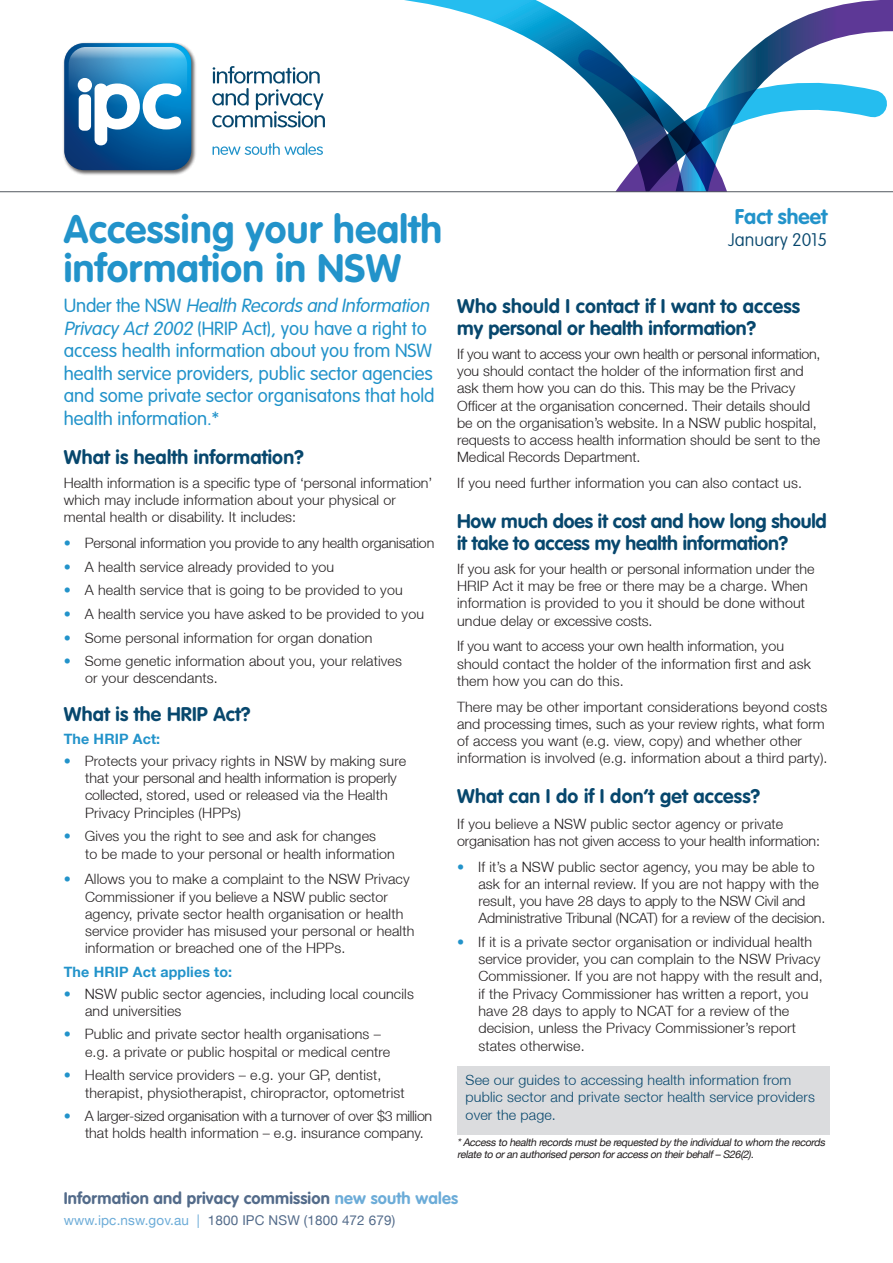
<style>
.page{position:relative;width:893px;height:1263px;background:#fff}
.page>*{position:absolute;margin:0;border:0;box-sizing:border-box;transform-origin:0 0}
.t1{font:700 39px/39px "VAG Rounded Std";letter-spacing:.01em;color:#2293ca}
.t2{font:700 21px "VAG Rounded Std";color:#2293ca}
.t3{font:700 19.5px/22.5px "VAG Rounded Std";color:#07476d}
.t4{font:300 18.75px/22.5px "VAG Rounded Std";color:#2293ca}
.t5{font:100 18px "VAG Rounded Std";color:#07476d}
.t6{font:700 16.5px "VAG Rounded Std";letter-spacing:.01em;color:#536b8a}
.t7{font:300 14.25px/17.2px "Helvetica Neue LT";letter-spacing:.01em;color:#231f20}
.t8{font:300 14.25px/17.2px "Helvetica Neue LT";letter-spacing:-.01em;color:#231f20}
.t9{font:300 14.25px "Helvetica Neue LT";letter-spacing:.01em;color:#07476d}
.t10{font:300 14.25px/17.2px "Helvetica Neue LT";letter-spacing:-.02em;color:#231f20}
.t11{font:300 14.25px "Helvetica Neue LT";letter-spacing:-.015em;color:#231f20}
.t12{font:700 14.25px "Helvetica Neue LT";letter-spacing:.01em;color:#2293ca}
.t13{font:13.5px "Helvetica Neue LT";letter-spacing:.01em;color:#536b8a}
.t14{font:italic 10.5px/12px "Helvetica Neue LT";color:#231f20}
.s1{font-style:italic}
.s2{color:#2293ca}
.s3{color:#6cacd8}
</style>
<div class="page">
<svg style="left:732px;top:0;width:161px;height:81px"></svg>
<svg style="left:687px;top:81px;width:200px;height:110px"></svg>
<svg style="left:323px;top:0;width:364px;height:191px"></svg>
<hr style="left:0;top:191px;width:893px;height:1px;background:#535860">
<img style="left:63px;top:42px;width:133px;height:133px">
<svg style="left:213px;top:143px;width:110px;height:12px"></svg>
<svg style="left:212px;top:66px;width:113px;height:61px"></svg>
<svg style="left:64px;top:43px;width:127px;height:127px"></svg>
<div style="left:79px;top:94px;width:12px;height:37px;background:#fff;border-radius:5px"></div>
<div style="left:78px;top:78px;width:14px;height:14px;background:#fff;border-radius:50%"></div>
<div style="left:457px;top:1066px;width:372px;height:68px;background:#dbdcde"></div>
<h1 class="t1" style="left:64px;top:211px;width:380px">Accessing your health information in NSW</h1>
<h4 class="t4" style="left:64px;top:295px;width:372px">U n d e r t h e N S W <span class="s1">Health Records and Information Privacy Act2002</span> (HRIP Act), you have a right to access health information about you from NSW health service providers, public sector agencies and some private sector organisatons that hold health information.*</h4>
<p class="t3" style="left:64px;top:447px;width:241px">What is health information?</p>
<p class="t7" style="left:64px;top:474px;width:370px">Health information is a specific type of ‘personal information’ which may include information about your physical or mental health or disability. It includes:</p>
<p class="t11" style="left:64px;top:534px;width:372px"><span class="s2">•</span> Personal information you provide to any health organisation</p>
<p class="t7" style="left:64px;top:558px;width:272px"><span class="s2">•</span> A health service already provided to you</p>
<p class="t7" style="left:64px;top:581px;width:340px"><span class="s2">•</span> A health service that is going to be provided to you</p>
<p class="t7" style="left:64px;top:605px;width:362px"><span class="s2">•</span> A health service you have asked to be provided to you</p>
<p class="t7" style="left:64px;top:628px;width:310px"><span class="s2">•</span> Some personal information for organ donation</p>
<p class="t7" style="left:85px;top:652px;width:318px;text-indent:-21px"><span class="s2">•</span> Some genetic information about you, your relatives or your descendants.</p>
<h3 class="t3" style="left:64px;top:703px;width:188px">What is the HRIP Act?</h3>
<h5 class="t12" style="left:64px;top:730px;width:98px">The HRIP Act:</h5>
<p class="t7" style="left:85px;top:752px;width:323px;text-indent:-21px"><span class="s2">•</span> Protects your privacy rights in NSW by making sure that your personal and health information is properly collected, stored, used or released via the Health Privacy Principles (HPPs)</p>
<p class="t7" style="left:85px;top:827px;width:311px;text-indent:-21px"><span class="s2">•</span> Gives you the right to see and ask for changes<br>to be made to your personal or health information</p>
<p class="t7" style="left:85px;top:870px;width:331px;text-indent:-21px"><span class="s2">•</span> Allows you to make a complaint to the NSW Privacy Commissioner if you believe a NSW public sector agency, private sector health organisation or health service provider has misused your personal or health information or breached one of the HPPs.</p>
<h5 class="t12" style="left:64px;top:963px;width:170px">The HRIP Act applies to:</h5>
<p class="t7" style="left:85px;top:984px;width:330px;text-indent:-21px"><span class="s2">•</span> NSW public sector agencies, including local councils and universities</p>
<p class="t7" style="left:64px;top:1025px;width:318px"><span class="s2">•</span> Public and private sector health organisations –</p>
<p class="t7" style="left:85px;top:1043px;width:307px">e.g. a private or public hospital or medical centre</p>
<p class="t7" style="left:85px;top:1066px;width:321px;text-indent:-21px"><span class="s2">•</span> Health service providers – e.g. your GP, dentist, therapist, physiotherapist, chiropractor, optometrist</p>
<p class="t10" style="left:85px;top:1107px;width:349px;text-indent:-21px"><span class="s2">•</span> A larger-sized organisation with a turnover of over $3 million that holds health information – e.g. insurance company.</p>
<h2 class="t2" style="left:735px;top:205px;width:94px">Fact sheet</h2>
<p class="t5" style="left:728px;top:229px;width:100px">January 2015</p>
<h3 class="t3" style="left:457px;top:295px;width:345px">Who should I contact if I want to access my personal or health information?</h3>
<p class="t7" style="left:457px;top:345px;width:365px">If you want to access your own health or personal information, you should contact the holder of the information first and ask them how you can do this. This may be the Privacy Officer at the organisation concerned. Their details should be on the organisation’s website<span class="s1">.</span> In a NSW public hospital, requests to access health information should be sent to the Medical Records Department.</p>
<p class="t7" style="left:457px;top:474px;width:346px">If you need further information you can also contact us.</p>
<h3 class="t3" style="left:457px;top:510px;width:371px">How much does it cost and how long should it take to access my health information?</h3>
<p class="t7" style="left:457px;top:560px;width:359px">If you ask for your health or personal information under the HRIP Act it may be free or there may be a charge. When information is provided to you it should be done without undue delay or excessive costs.</p>
<p class="t7" style="left:457px;top:637px;width:355px">If you want to access your own health information, you should contact the holder of the information first and ask them how you can do this.</p>
<p class="t7" style="left:457px;top:697px;width:372px">There may be other important considerations beyond costs and processing times, such as your review rights, what form of access you want (e.g. view, copy) and whether other information is involved (e.g. information about a third party).</p>
<h3 class="t3" style="left:457px;top:785px;width:305px">What can I do if I don’t get access?</h3>
<p class="t8" style="left:457px;top:814px;width:364px">If you believe a NSW public sector agency or private organisation has not given access to your health information:</p>
<p class="t8" style="left:478px;top:857px;width:348px;text-indent:-21px"><span class="s2">•</span> If it’s a NSW public sector agency, you may be able to ask for an internal review. If you are not happy with the result, you have 28 days to apply to the NSW Civil and Administrative Tribunal (NCAT) for a review of the decision.</p>
<p class="t7" style="left:478px;top:933px;width:346px;text-indent:-21px"><span class="s2">•</span> If it is a private sector organisation or individual health service provider, you can complain to the NSW Privacy Commissioner. If you are not happy with the result and, if the Privacy Commissioner has written a report, you have 28 days to apply to NCAT for a review of the decision, unless the Privacy Commissioner’s report states otherwise.</p>
<p class="t9" style="left:466px;top:1071px;width:327px">See our guides to accessing health information from</p>
<p class="t9" style="left:466px;top:1089px;width:351px">public sector and private sector health service providers</p>
<p class="t9" style="left:466px;top:1106px;width:92px">over the page.</p>
<p class="t14" style="left:457px;top:1136px;width:371px">*Access to health records mustbe requested by the individualto whom the records relate to oran authorised person foraccess on theirbehalf– S26(2).</p>
<p class="t6" style="left:64px;top:1188px;width:396px">Information and privacy commission <span class="s3">new south wales</span></p>
<p class="t13" style="left:64px;top:1212px;width:333px"><span class="s3">www.ipc.nsw.gov.au |</span> 1800 IPC NSW (1800 472 679)</p>
</div>
